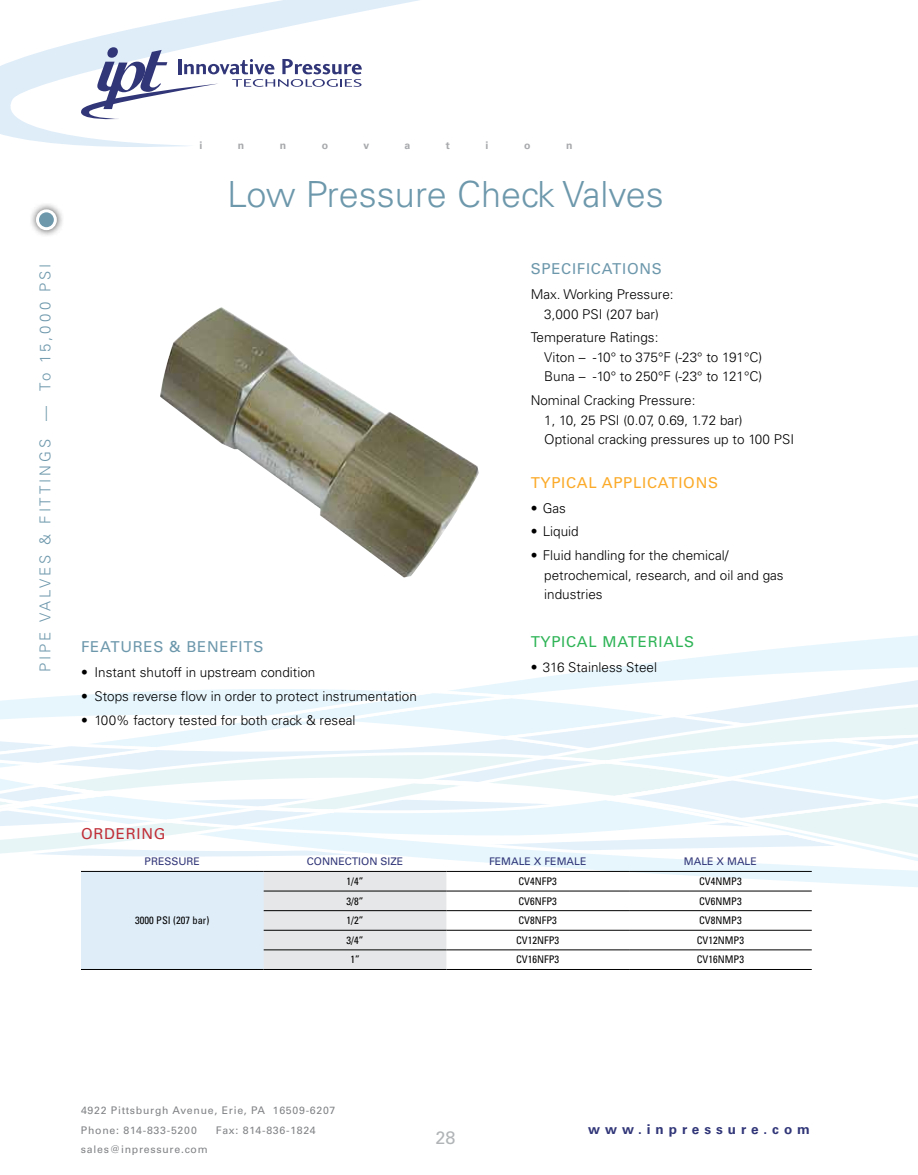
<style>
.page{position:relative;width:918px;height:1175px;background:#fff}
.page>*{position:absolute;margin:0;border:0;box-sizing:border-box;transform-origin:0 0}
.t1{font:300 36px "Univers LT Std";color:#6d98ac}
.t2{font:18px "Univers LT Std";color:#b1b4b6}
.t3{font:300 15px "Univers LT Std";letter-spacing:.2em;color:#6d98ac}
.t4{font:15px "Univers LT Std";letter-spacing:.05em;color:#6d98ac}
.t5{font:15px "Univers LT Std";letter-spacing:.05em;color:#fbaa29}
.t6{font:15px "Univers LT Std";letter-spacing:.05em;color:#2fb457}
.t7{font:15px "Univers LT Std";letter-spacing:.05em;color:#c02f38}
.t8{font:300 13.5px/19.5px "Univers LT Std";color:#000}
.t9{font:700 13.5px "Univers LT Std";letter-spacing:.37em;color:#313678}
.t10{font:condensed 10.5px "Univers LT Std";color:#000}
.t11{font:10.5px/19.5px "Univers LT Std";letter-spacing:.07em;color:#808285}
.t12{font:10.5px "Univers LT Std";color:#313678}
.t13{font:700 10.5px "Univers LT Std";color:#a7a9ac}
</style>
<div class="page">
<svg style="left:0;top:0;width:419px;height:147px"></svg>
<svg style="left:74px;top:47px;width:288px;height:74px"></svg>
<svg style="left:687px;top:640px;width:231px;height:19px"></svg>
<div style="left:28px;top:201px;width:36px;height:36px;background:#000;opacity:.75"></div>
<div style="left:37px;top:211px;width:18px;height:18px;background:#6d98ac;border-radius:50%"></div>
<div style="left:36px;top:209px;width:21px;height:21px;border:3px solid #fff;border-radius:50%"></div>
<svg style="left:0;top:659px;width:918px;height:310px"></svg>
<hr style="left:81px;top:871px;width:183px;height:1px;background:#000">
<hr style="left:264px;top:871px;width:182px;height:1px;background:#000">
<hr style="left:446px;top:871px;width:183px;height:1px;background:#000">
<hr style="left:629px;top:871px;width:183px;height:1px;background:#000">
<hr style="left:264px;top:890px;width:182px;height:1px;background:#000">
<hr style="left:446px;top:890px;width:183px;height:1px;background:#000">
<hr style="left:629px;top:890px;width:183px;height:1px;background:#000">
<hr style="left:264px;top:910px;width:182px;height:1px;background:#000">
<hr style="left:446px;top:910px;width:183px;height:1px;background:#000">
<hr style="left:629px;top:910px;width:183px;height:1px;background:#000">
<hr style="left:264px;top:929px;width:182px;height:1px;background:#000">
<hr style="left:446px;top:929px;width:183px;height:1px;background:#000">
<hr style="left:629px;top:929px;width:183px;height:1px;background:#000">
<hr style="left:264px;top:949px;width:182px;height:1px;background:#000">
<hr style="left:446px;top:949px;width:183px;height:1px;background:#000">
<hr style="left:629px;top:949px;width:183px;height:1px;background:#000">
<hr style="left:81px;top:969px;width:183px;height:1px;background:#000">
<hr style="left:264px;top:969px;width:182px;height:1px;background:#000">
<hr style="left:446px;top:969px;width:183px;height:1px;background:#000">
<hr style="left:629px;top:969px;width:183px;height:1px;background:#000">
<img style="left:160px;top:307px;width:319px;height:270px">
<p class="t13" style="left:200px;top:139px;width:4px">i</p>
<p class="t13" style="left:238px;top:139px;width:8px">n</p>
<p class="t13" style="left:280px;top:139px;width:8px">n</p>
<p class="t13" style="left:322px;top:139px;width:8px">o</p>
<p class="t13" style="left:364px;top:139px;width:7px">v</p>
<p class="t13" style="left:405px;top:139px;width:7px">a</p>
<p class="t13" style="left:446px;top:139px;width:6px">t</p>
<p class="t13" style="left:486px;top:139px;width:4px">i</p>
<p class="t13" style="left:524px;top:139px;width:8px">o</p>
<p class="t13" style="left:566px;top:139px;width:8px">n</p>
<h1 class="t1" style="left:227px;top:172px;width:438px">Low Pressure Check Valves</h1>
<p class="t3" style="left:36px;top:672px;width:410px;rotate:-90deg">PIPE VALVES &amp; FITTINGS — To 15,000 PSI</p>
<p class="t4" style="left:531px;top:260px;width:133px">SPECIFICATIONS</p>
<p class="t8" style="left:531px;top:284px;width:144px;text-align:center">Max. Working Pressure:<br>3,000 PSI (207 bar)</p>
<p class="t8" style="left:544px;top:328px;width:220px;text-indent:-14px">Temperature Ratings:<br>Viton – -10° to 375°F (-23° to 191°C)<br>Buna – -10° to 250°F (-23° to 121°C)</p>
<p class="t8" style="left:544px;top:391px;width:251px;text-indent:-14px">Nominal Cracking Pressure:<br>1, 10, 25 PSI (0.07, 0.69, 1.72 bar)<br>Optional cracking pressures up to 100 PSI</p>
<p class="t5" style="left:531px;top:473px;width:83px">TYPI CAL APP</p>
<p class="t5" style="left:633px;top:473px;width:86px">LICATIONS</p>
<p class="t8" style="left:531px;top:498px;width:37px">• Gas</p>
<p class="t8" style="left:531px;top:522px;width:50px">• Liquid</p>
<p class="t8" style="left:544px;top:545px;width:241px;text-indent:-14px">• Fluid handling for the chemical/ petrochemical, research, and oil and gas industries</p>
<p class="t6" style="left:531px;top:632px;width:165px">TYPI CAL MATERIALS</p>
<p class="t8" style="left:531px;top:657px;width:128px">• 316 Stainless Steel</p>
<p class="t4" style="left:81px;top:638px;width:184px">FEATURES &amp; BENEFITS</p>
<p class="t8" style="left:81px;top:662px;width:236px">• Instant shutoff in upstream condition</p>
<p class="t8" style="left:81px;top:686px;width:337px">• Stops reverse flow in order to protect instrumentation</p>
<p class="t8" style="left:81px;top:710px;width:276px">• 100% factory tested for both crack &amp; reseal</p>
<p class="t7" style="left:81px;top:824px;width:83px">ORDERI NG</p>
<p class="t12" style="left:145px;top:855px;width:57px">PRESSURE</p>
<p class="t12" style="left:307px;top:855px;width:98px">CONNECTION SIZE</p>
<p class="t12" style="left:489px;top:855px;width:99px">FEMALE X FEMALE</p>
<p class="t12" style="left:684px;top:855px;width:74px">MALE X MALE</p>
<p class="t10" style="left:135px;top:913px;width:76px">3000 PSI (207 bar)</p>
<p class="t10" style="left:347px;top:874px;width:18px">1/4”</p>
<p class="t10" style="left:518px;top:874px;width:40px">CV4NFP3</p>
<p class="t10" style="left:699px;top:874px;width:44px">CV4NMP3</p>
<p class="t10" style="left:347px;top:894px;width:18px">3/8”</p>
<p class="t10" style="left:518px;top:894px;width:40px">CV6NFP3</p>
<p class="t10" style="left:699px;top:894px;width:44px">CV6NMP3</p>
<p class="t10" style="left:347px;top:913px;width:18px">1/2”</p>
<p class="t10" style="left:518px;top:913px;width:40px">CV8NFP3</p>
<p class="t10" style="left:699px;top:913px;width:44px">CV8NMP3</p>
<p class="t10" style="left:347px;top:933px;width:18px">3/4”</p>
<p class="t10" style="left:516px;top:933px;width:45px">CV12NFP3</p>
<p class="t10" style="left:697px;top:933px;width:49px">CV12NMP3</p>
<p class="t10" style="left:350px;top:953px;width:11px">1”</p>
<p class="t10" style="left:516px;top:953px;width:45px">CV16NFP3</p>
<p class="t10" style="left:697px;top:953px;width:49px">CV16NMP3</p>
<p class="t11" style="left:81px;top:1100px;width:256px">4922 PITTSBURGH AVENUE, ERIE, PA 16509-6207<br>PHONE: 814-833-5200</p>
<p class="t11" style="left:216px;top:1120px;width:101px">FAX: 814-836-1824</p>
<p class="t11" style="left:81px;top:1139px;width:128px">SALES@INPRESSURE.COM</p>
<h2 class="t2" style="left:435px;top:1127px;width:22px">28</h2>
<p class="t9" style="left:588px;top:1120px;width:223px">www.inpressure.com</p>
</div>
